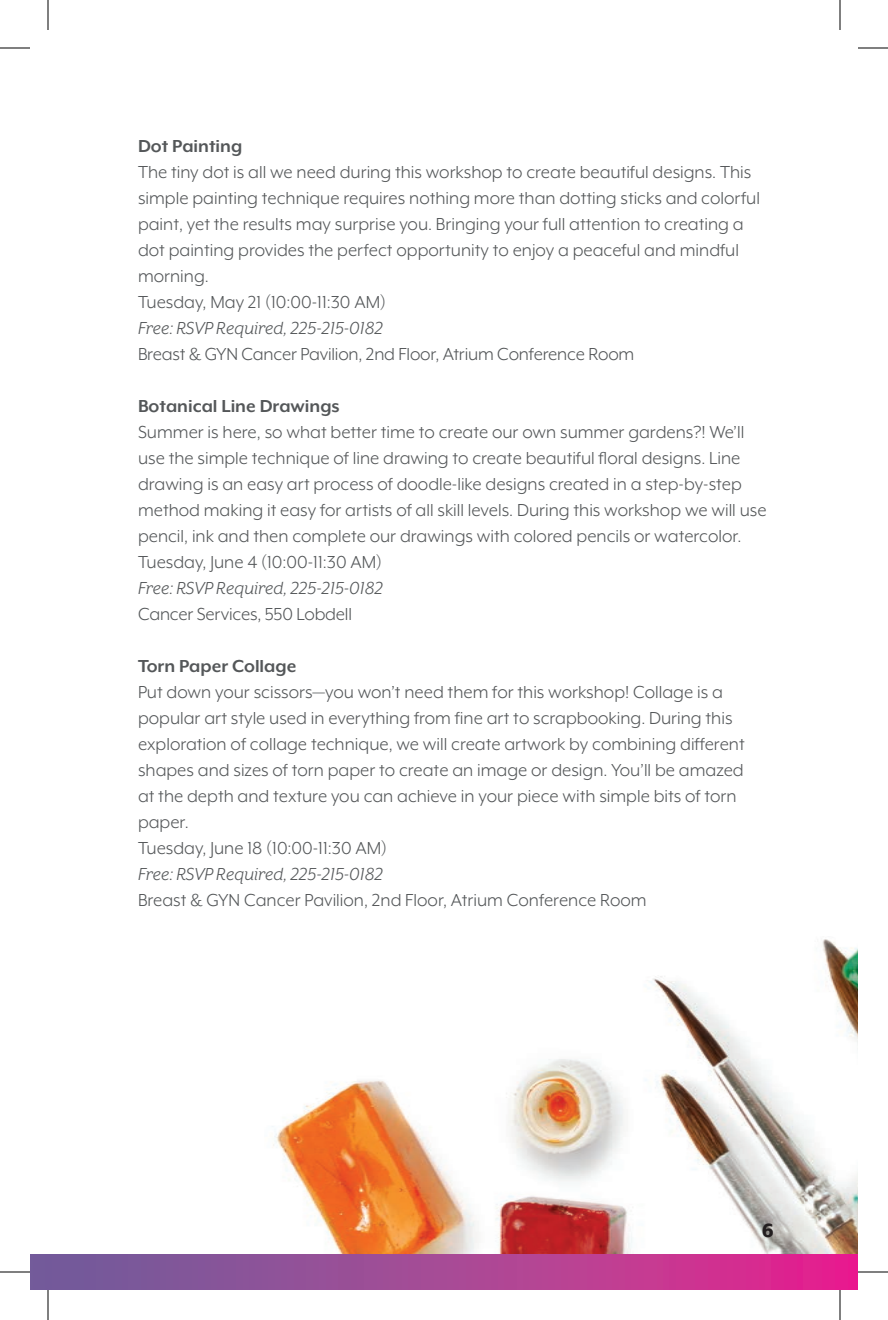
<style>
.page{position:relative;width:888px;height:1320px;background:#fff}
.page>*{position:absolute;margin:0;border:0;box-sizing:border-box;transform-origin:0 0}
.t1{font:800 22px "Mr Eaves XL Mod OT";color:#231f20}
.t2{font:20px/26px "Mr Eaves XL Mod OT";color:#545759}
.t3{font:italic 20px "Mr Eaves XL San OT";color:#545759}
.t4{font:700 20px "Mr Eaves XL Mod OT";color:#545759}
</style>
<div class="page">
<img style="left:272px;top:939px;width:586px;height:315px">
<div style="left:30px;top:1254px;width:828px;height:36px;background:linear-gradient(to right,#6c639c,#e5278f)"></div>
<svg style="left:0;top:47px;width:30px;height:1px"></svg>
<svg style="left:858px;top:47px;width:30px;height:1px"></svg>
<svg style="left:0;top:1271px;width:30px;height:1px"></svg>
<svg style="left:858px;top:1271px;width:30px;height:1px"></svg>
<svg style="left:47px;top:0;width:1px;height:30px"></svg>
<svg style="left:47px;top:1290px;width:1px;height:30px"></svg>
<svg style="left:839px;top:0;width:1px;height:30px"></svg>
<svg style="left:839px;top:1290px;width:1px;height:30px"></svg>
<hr style="left:0;top:48px;width:30px;height:1px;background:#000">
<hr style="left:858px;top:48px;width:30px;height:1px;background:#000">
<hr style="left:0;top:1272px;width:30px;height:1px;background:#000">
<hr style="left:858px;top:1272px;width:30px;height:1px;background:#000">
<hr style="left:48px;top:0;width:1px;height:30px;background:#000">
<hr style="left:48px;top:1290px;width:1px;height:30px;background:#000">
<hr style="left:840px;top:0;width:1px;height:30px;background:#000">
<hr style="left:840px;top:1290px;width:1px;height:30px;background:#000">
<p class="t4" style="left:138px;top:136px;width:106px">Dot Painting</p>
<p class="t2" style="left:138px;top:159px;width:623px">The tiny dot is all we need during this workshop to create beautiful designs. This simple painting technique requires nothing more than dotting sticks and colorful paint, yet the results may surprise you. Bringing your full attention to creating a dot painting provides the perfect opportunity to enjoy a peaceful and mindful morning.<br>Tuesday, May 21 (10:00-11:30 AM)</p>
<p class="t3" style="left:138px;top:318px;width:247px">Free: RSVP Required, 225-215-0182</p>
<p class="t2" style="left:138px;top:341px;width:498px">Breast &amp; GYN Cancer Pavilion, 2nd Floor, Atrium Conference Room</p>
<p class="t4" style="left:138px;top:396px;width:203px">Botanical Line Drawings</p>
<p class="t2" style="left:138px;top:419px;width:630px">Summer is here, so what better time to create our own summer gardens?! We’ll use the simple technique of line drawing to create beautiful floral designs. Line drawing is an easy art process of doodle-like designs created in a step-by-step method making it easy for artists of all skill levels. During this workshop we will use pencil, ink and then complete our drawings with colored pencils or watercolor.<br>Tuesday, June 4 (10:00-11:30 AM)</p>
<p class="t3" style="left:138px;top:578px;width:247px">Free: RSVP Required, 225-215-0182</p>
<p class="t2" style="left:138px;top:601px;width:215px">Cancer Services, 550 Lobdell</p>
<p class="t4" style="left:138px;top:656px;width:160px">Torn Paper Collage</p>
<p class="t2" style="left:138px;top:679px;width:608px">Put down your scissors—you won’t need them for this workshop! Collage is a popular art style used in everything from fine art to scrapbooking. During this exploration of collage technique, we will create artwork by combining different shapes and sizes of torn paper to create an image or design. You’ll be amazed at the depth and texture you can achieve in your piece with simple bits of torn paper.<br>Tuesday, June 18 (10:00-11:30 AM)</p>
<p class="t3" style="left:138px;top:864px;width:247px">Free: RSVP Required, 225-215-0182</p>
<p class="t2" style="left:138px;top:887px;width:510px">Breast &amp; GYN Cancer Pavilion, 2nd Floor, Atrium Conference Room</p>
<p class="t1" style="left:762px;top:1219px;width:14px">6</p>
</div>
